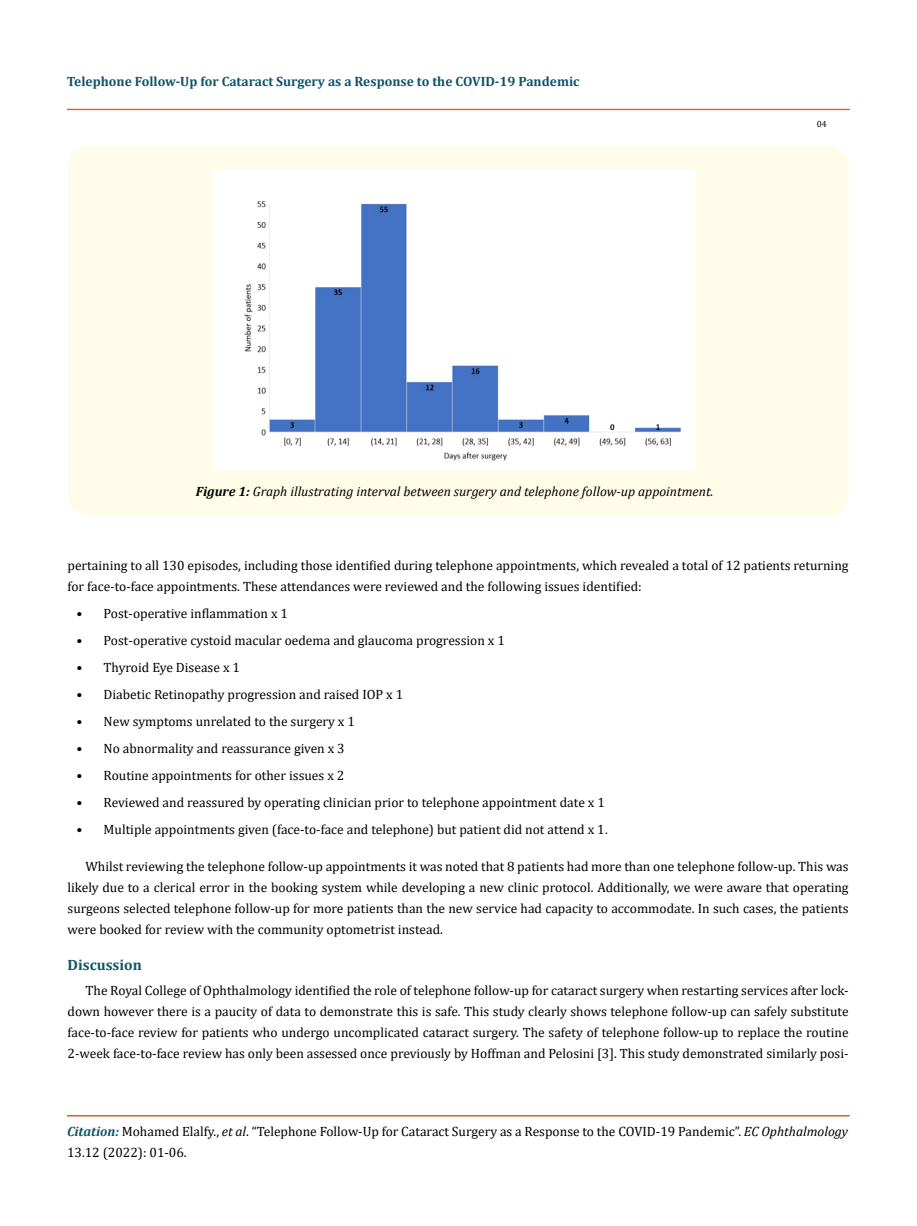
<style>
.page{position:relative;width:917px;height:1226px;background:#fff}
.page>*{position:absolute;margin:0;border:0;box-sizing:border-box;transform-origin:0 0}
.t1{font:700 15px "Cambria";color:#0e546a}
.t2{font:13.5px/21px "Cambria";color:#000}
.t3{font:italic 13.5px "Cambria";color:#000}
.t4{font:700 13.5px "Cambria";color:#0e546a}
.t5{font:9px "Cambria";color:#000}
.s1{font-weight:700}
.s2{font-family:"Calibri"}
.s3{font-weight:700;font-style:italic;color:#0e546a}
.s4{font-style:italic}
</style>
<div class="page">
<div style="left:67px;top:109px;width:782px;height:1px;border:1px solid #e05d1a"></div>
<div style="left:67px;top:1115px;width:782px;height:1px;border:1px solid #e05d1a"></div>
<div style="left:68px;top:147px;width:780px;height:368px;background:#fffde9;border-radius:18px"></div>
<img style="left:214px;top:170px;width:481px;height:299px">
<p class="t4" style="left:67px;top:72px;width:514px">Telephone Follow-Up for Cataract Surgery as a Response to the COVID-19 Pandemic</p>
<p class="t5" style="left:816px;top:118px;width:11px">04</p>
<p class="t3" style="left:196px;top:481px;width:519px"><span class="s1">Figure 1:</span> Graph illustrating interval between surgery and telephone follow-up appointment.</p>
<p class="t2" style="left:68px;top:555px;width:782px">pertaining to all 130 episodes, including those identified during telephone appointments, which revealed a total of 12 patients returning for face-to-face appointments. These attendances were reviewed and the following issues identified:</p>
<p class="t2" style="left:77px;top:603px;width:213px">• Post-operative inflammation x 1</p>
<p class="t2" style="left:77px;top:630px;width:430px">• Post-operative cystoid macular oedema and glaucoma progression x 1</p>
<p class="t2" style="left:77px;top:657px;width:165px">• Thyroid Eye Disease x 1</p>
<p class="t2" style="left:77px;top:684px;width:328px">• Diabetic Retinopathy progression and raised IOP x 1</p>
<p class="t2" style="left:77px;top:711px;width:280px">• New symptoms unrelated to the surgery x 1</p>
<p class="t2" style="left:77px;top:738px;width:270px">• No abnormality and reassurance given x 3</p>
<p class="t2" style="left:77px;top:765px;width:269px">• Routine appointments for other issues x 2</p>
<p class="t2" style="left:77px;top:792px;width:530px">• Reviewed and reassured by operating clinician prior to telephone appointment date x 1</p>
<p class="t2" style="left:77px;top:819px;width:533px">• Multiple appointments given (face-to-face and telephone) but patient did not attend x 1<span class="s2">.</span></p>
<p class="t2" style="left:68px;top:855px;width:782px;text-align:justify;text-indent:18px">Whilst reviewing the telephone follow-up appointments it was noted that 8 patients had more than one telephone follow-up. This was likely due to a clerical error in the booking system while developing a new clinic protocol. Additionally, we were aware that operating surgeons selected telephone follow-up for more patients than the new service had capacity to accommodate. In such cases, the patients were booked for review with the community optometrist instead.</p>
<p class="t1" style="left:68px;top:953px;width:76px">Discussion</p>
<p class="t2" style="left:68px;top:979px;width:782px;text-align:justify;text-indent:18px">The Royal College of Ophthalmology identified the role of telephone follow-up for cataract surgery when restarting services after lock&shy;down however there is a paucity of data to demonstrate this is safe. This study clearly shows telephone follow-up can safely substitute face-to-face review for patients who undergo uncomplicated cataract surgery. The safety of telephone follow-up to replace the routine 2-week face-to-face review has only been assessed once previously by Hoffman and Pelosini [3]. This study demonstrated similarly posi-</p>
<p class="t2" style="left:67px;top:1120px;width:782px"><span class="s3">Citation:</span> Mohamed Elalfy., <span class="s4">et al</span>. “Telephone Follow-Up for Cataract Surgery as a Response to the COVID-19 Pandemic”. <span class="s4">EC Ophthalmology<br></span>13.12 (2022): 01-06.</p>
</div>
